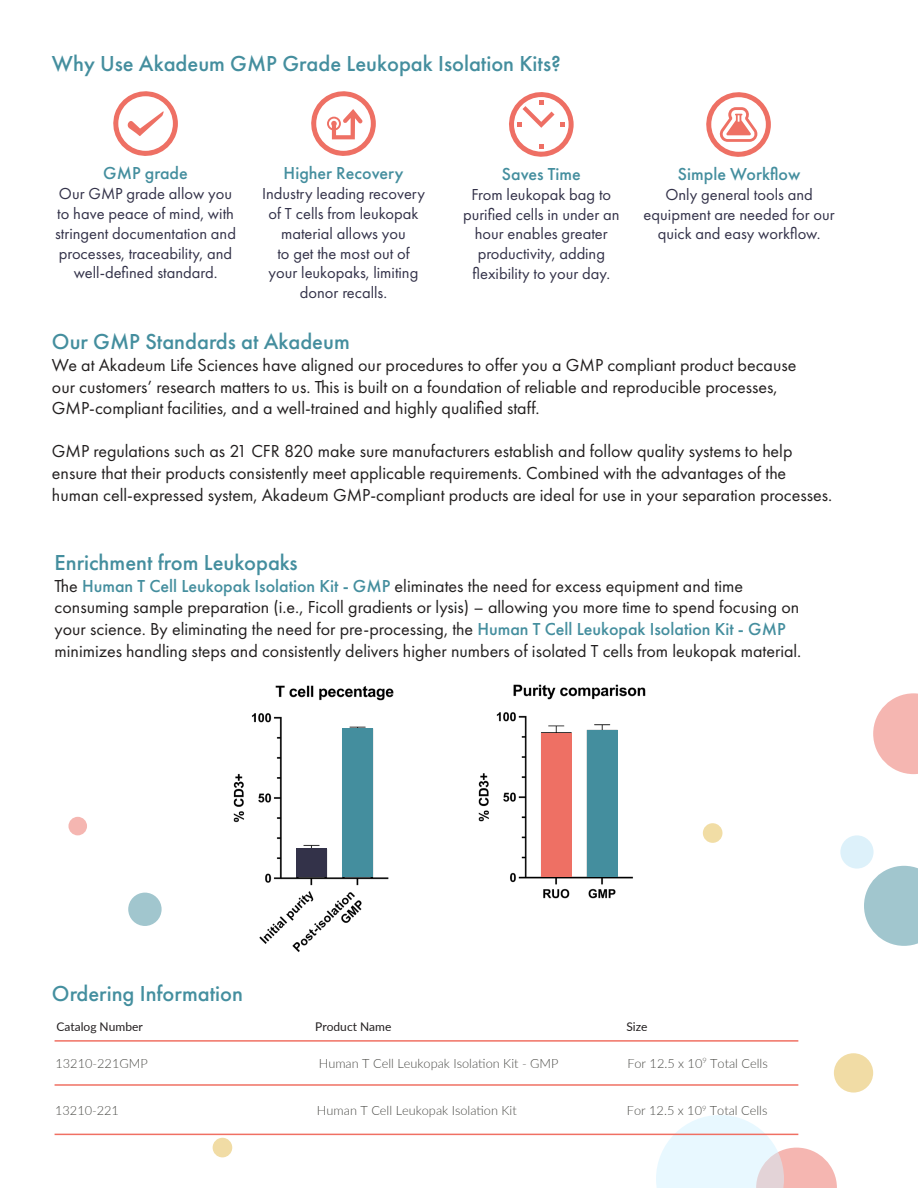
<style>
.page{position:relative;width:918px;height:1188px;background:#fff}
.page>*{position:absolute;margin:0;border:0;box-sizing:border-box;transform-origin:0 0}
.t1{font:500 22.5px "Futura PT";color:#448e9e}
.t2{font:500 22.5px "Futura PT";color:#448f9f}
.t3{font:18px/21.6px "Futura PT";color:#221f1f}
.t4{font:500 18px "Futura PT";color:#448e9e}
.t5{font:16.5px/19.8px "Futura PT";color:#333249;text-align:center}
.t6{font:300 12.75px "Lato";color:#4d4d49}
.t7{font:12px "Lato";color:#231f20}
.s1{font-weight:500;color:#448e9e}
</style>
<div class="page">
<div style="left:703px;top:823px;width:19px;height:20px;background:#f1dda5;border-radius:50%"></div>
<div style="left:213px;top:1138px;width:19px;height:19px;background:#f1dca5;border-radius:50%"></div>
<svg style="left:311px;top:91px;width:65px;height:65px"></svg>
<div style="left:834px;top:1053px;width:39px;height:40px;background:#f1dca5;border-radius:50%"></div>
<svg style="left:864px;top:866px;width:54px;height:80px"></svg>
<div style="left:128px;top:893px;width:34px;height:33px;background:#a1c6ce;border-radius:50%"></div>
<svg style="left:656px;top:1115px;width:181px;height:73px"></svg>
<svg style="left:706px;top:92px;width:65px;height:65px"></svg>
<div style="left:840px;top:835px;width:34px;height:34px;background:#ddf1fa;border-radius:50%"></div>
<svg style="left:873px;top:693px;width:45px;height:81px"></svg>
<div style="left:68px;top:817px;width:19px;height:18px;background:#f5b6b1;border-radius:50%"></div>
<svg style="left:113px;top:91px;width:65px;height:65px"></svg>
<img style="left:233px;top:685px;width:161px;height:267px">
<div style="left:296px;top:848px;width:31px;height:29px;background:#333249"></div>
<div style="left:342px;top:728px;width:31px;height:149px;background:#448e9e"></div>
<img style="left:478px;top:684px;width:168px;height:215px">
<div style="left:541px;top:733px;width:31px;height:144px;background:#ee7064"></div>
<div style="left:587px;top:731px;width:30px;height:146px;background:#448e9e"></div>
<svg style="left:509px;top:92px;width:65px;height:65px"></svg>
<hr style="left:55px;top:1040px;width:743px;height:2px;background:#f07063">
<hr style="left:55px;top:1084px;width:743px;height:2px;background:#f07063">
<hr style="left:55px;top:1134px;width:743px;height:1px;background:#f07063">
<p class="t1" style="left:52px;top:54px;width:511px">Why Use Akadeum GMP Grade Leukopak Isolation Kits?</p>
<p class="t4" style="left:103px;top:166px;width:86px">GMP grade</p>
<p class="t5" style="left:55px;top:185px;width:182px">Our GMP grade allow you to have peace of mind, with stringent documentation and processes, traceability, and well-defined standard.</p>
<p class="t4" style="left:284px;top:166px;width:121px">Higher Recovery</p>
<p class="t5" style="left:262px;top:185px;width:164px">Industry leading recovery of T cells from leukopak material allows you<br>to get the most out of your leukopaks, limiting donor recalls.</p>
<p class="t4" style="left:502px;top:167px;width:81px">Saves Time</p>
<p class="t5" style="left:463px;top:186px;width:158px">From leukopak bag to purified cells in under an hour enables greater productivity, adding flexibility to your day.</p>
<p class="t4" style="left:678px;top:167px;width:124px">Simple Workflow</p>
<p class="t5" style="left:644px;top:186px;width:193px">Only general tools and equipment are needed for our quick and easy workflow.</p>
<p class="t1" style="left:52px;top:333px;width:299px">Our GMP Standards at Akadeum</p>
<p class="t3" style="left:52px;top:356px;width:746px">We at Akadeum Life Sciences have aligned our procedures to offer you a GMP compliant product because our customers’ research matters to us. This is built on a foundation of reliable and reproducible processes,<br>GMP-compliant facilities, and a well-trained and highly qualified staff.</p>
<p class="t3" style="left:52px;top:442px;width:782px">GMP regulations such as 21 CFR 820 make sure manufacturers establish and follow quality systems to help ensure that their products consistently meet applicable requirements. Combined with the advantages of the human cell-expressed system, Akadeum GMP-compliant products are ideal for use in your separation processes.</p>
<p class="t1" style="left:55px;top:554px;width:245px">Enrichment from Leukopaks</p>
<p class="t3" style="left:55px;top:576px;width:748px">The <span class="s1">Human T Cell Leukopak Isolation Kit - GMP</span> eliminates the need for excess equipment and time consuming sample preparation (i.e., Ficoll gradients or lysis) – allowing you more time to spend focusing on your science. By eliminating the need for pre-processing, the <span class="s1">Human T Cell Leukopak Isolation Kit - GMP </span>minimizes handling steps and consistently delivers higher numbers of isolated T cells from leukopak material.</p>
<p class="t2" style="left:52px;top:984px;width:193px">Ordering Information</p>
<p class="t7" style="left:56px;top:1022px;width:88px">Catalog Number</p>
<p class="t7" style="left:626px;top:1022px;width:23px">Size</p>
<p class="t7" style="left:315px;top:1022px;width:78px">Product Name</p>
<p class="t6" style="left:56px;top:1056px;width:94px">13210-221GMP</p>
<p class="t6" style="left:319px;top:1054px;width:241px">Human T Cell Leukopak Isolation Kit - GMP</p>
<p class="t6" style="left:627px;top:1056px;width:142px">For 12.5 x 10<sup>9</sup> Total Cells</p>
<p class="t6" style="left:55px;top:1103px;width:65px">13210-221</p>
<p class="t6" style="left:317px;top:1102px;width:201px">Human T Cell Leukopak Isolation Kit</p>
<p class="t6" style="left:627px;top:1103px;width:142px">For 12.5 x 10<sup>9</sup> Total Cells</p>
</div>
